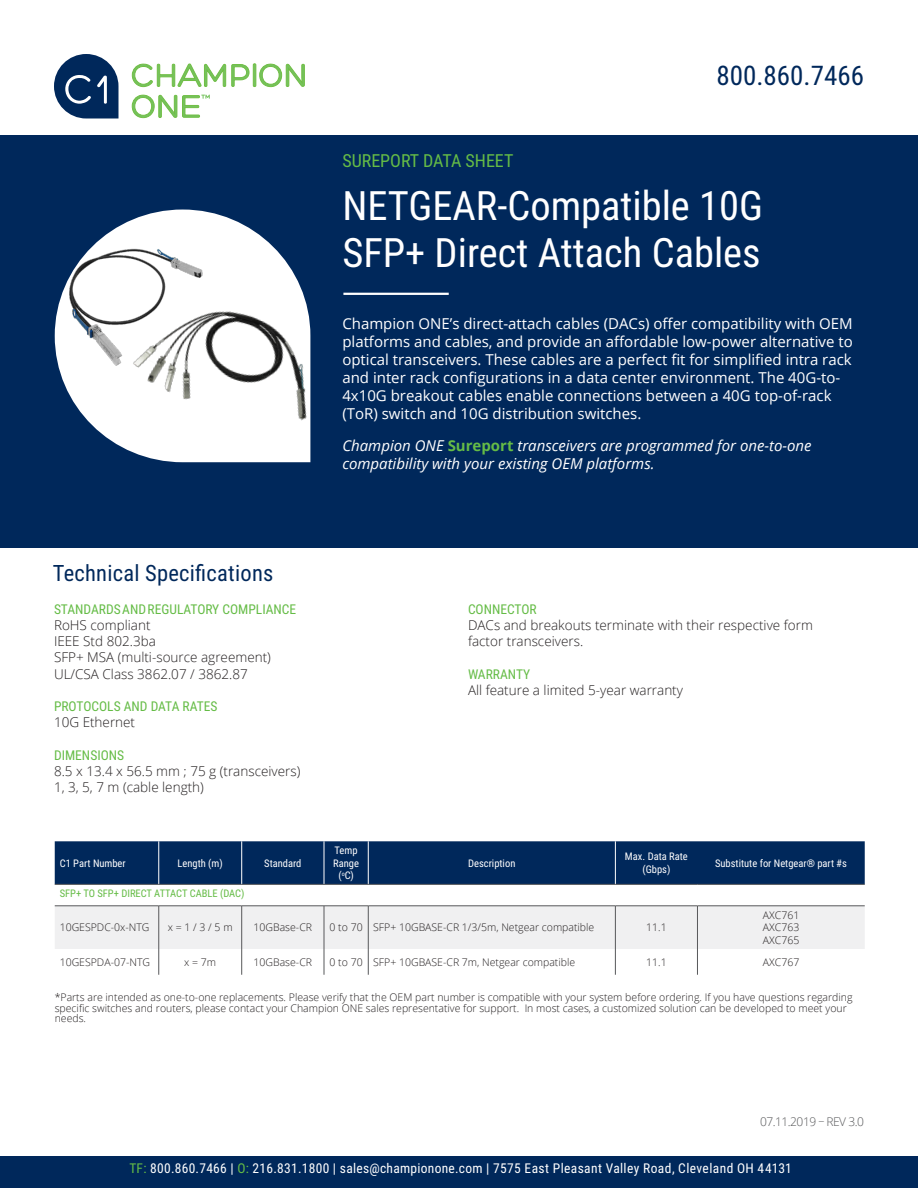
<style>
.page{position:relative;width:918px;height:1188px;background:#fff}
.page>*{position:absolute;margin:0;border:0;box-sizing:border-box;transform-origin:0 0}
.t1{font:40.5px "Roboto Condensed";color:#fff}
.t2{font:27px "Roboto Condensed";color:#00285b}
.t3{font:22.5px "Roboto Condensed";letter-spacing:.01em;color:#00285b}
.t4{font:18px "Roboto Condensed";color:#65bc46}
.Intro_Challenge_Text{font:15px/18px "Open Sans";color:#fff}
.Intro_Challenge_Text-2{font:italic 15px/18px "Open Sans";color:#fff}
.t5{font:300 13.5px/16.2px "Open Sans";color:#231f20}
.t6{font:13.5px "Roboto Condensed";letter-spacing:.02em;color:#fff}
.t7{font:13.5px "Roboto Condensed";color:#65bc46}
.t8{font:300 12px "Open Sans";letter-spacing:-.04em;color:#57585a}
.t9{font:300 10.5px/10.5px "Open Sans";color:#231f20}
.t10{font:10.5px/12.6px "Roboto Condensed";color:#fff;text-align:center}
.t11{font:10.5px "Roboto Condensed";color:#65bc46}
.s1{font-weight:700;font-style:normal;color:#65bc46}
.s2{color:#65bc46}
</style>
<div class="page">
<svg style="left:132px;top:63px;width:173px;height:24px"></svg>
<svg style="left:132px;top:94px;width:78px;height:24px"></svg>
<svg style="left:54px;top:54px;width:65px;height:65px"></svg>
<div style="left:0;top:135px;width:918px;height:413px;background:#00285b"></div>
<svg style="left:55px;top:210px;width:228px;height:231px;fill:#fff"></svg>
<hr style="left:343px;top:293px;width:106px;height:2px;background:#fff">
<div style="left:0;top:1157px;width:918px;height:31px;background:#00285b"></div>
<img style="left:66px;top:244px;width:138px;height:124px">
<img style="left:111px;top:257px;width:239px;height:205px">
<div style="left:55px;top:841px;width:810px;height:43px;background:#00285b"></div>
<hr style="left:159px;top:841px;width:1px;height:43px;background:#fff">
<hr style="left:241px;top:841px;width:1px;height:43px;background:#fff">
<hr style="left:324px;top:841px;width:1px;height:43px;background:#fff">
<hr style="left:368px;top:841px;width:1px;height:43px;background:#fff">
<hr style="left:615px;top:841px;width:1px;height:43px;background:#fff">
<hr style="left:55px;top:884px;width:104px;height:1px;background:#57585a">
<hr style="left:159px;top:884px;width:83px;height:1px;background:#57585a">
<hr style="left:242px;top:884px;width:82px;height:1px;background:#57585a">
<hr style="left:324px;top:884px;width:44px;height:1px;background:#57585a">
<hr style="left:368px;top:884px;width:247px;height:1px;background:#57585a">
<hr style="left:615px;top:884px;width:82px;height:1px;background:#57585a">
<hr style="left:697px;top:884px;width:168px;height:1px;background:#57585a">
<svg style="left:55px;top:906px;width:810px;height:69px"></svg>
<p class="t4" style="left:342px;top:148px;width:173px">SUREPORT DATA SHEET</p>
<h2 class="t2" style="left:717px;top:56px;width:149px">800.860.7466</h2>
<p class="t1" style="left:342px;top:178px;width:422px">NETGEAR-Compatible 10G</p>
<p class="t1" style="left:342px;top:224px;width:420px">SFP+ Direct Attach Cables</p>
<p class="Intro_Challenge_Text" style="left:342px;top:315px;width:512px">Champion ONE’s direct-attach cables (DACs) offer compatibility with OEM platforms and cables, and provide an affordable low-power alternative to optical transceivers. These cables are a perfect fit for simplified intra rack and inter rack configurations in a data center environment. The 40G-to-4x10G breakout cables enable connections between a 40G top-of-rack (ToR) switch and 10G distribution switches.</p>
<p class="Intro_Challenge_Text-2" style="left:342px;top:436px;width:471px">Champion ONE <span class="s1">Sureport</span> transceivers are programmed for one-to-one compatibility with your existing OEM platforms.</p>
<p class="t3" style="left:53px;top:557px;width:222px">Technical Specifications</p>
<p class="t7" style="left:54px;top:600px;width:244px">STANDARDS AND REGULATORY COMPLIANCE</p>
<p class="t5" style="left:54px;top:617px;width:98px">RoHS compliant</p>
<p class="t5" style="left:54px;top:633px;width:103px">IEEE Std 802.3ba</p>
<p class="t5" style="left:54px;top:649px;width:218px">SFP+ MSA (multi-source agreement)</p>
<p class="t5" style="left:54px;top:665px;width:195px">UL/CSA Class 3862.07 / 3862.87</p>
<p class="t7" style="left:54px;top:697px;width:165px">PROTOCOLS AND DATA RATES</p>
<p class="t5" style="left:54px;top:714px;width:83px">10G Ethernet</p>
<p class="t7" style="left:54px;top:745px;width:72px">DIMENSIONS</p>
<p class="t5" style="left:54px;top:763px;width:248px">8.5 x 13.4 x 56.5 mm ; 75 g (transceivers)<br>1, 3, 5, 7 m (cable length)</p>
<p class="t10" style="left:60px;top:856px;width:68px">C1 Part Number</p>
<p class="t10" style="left:178px;top:856px;width:47px">Length (m)</p>
<p class="t10" style="left:264px;top:856px;width:39px">Standard</p>
<p class="t10" style="left:333px;top:844px;width:27px">Temp<br>Range (<sup>o</sup>C)</p>
<p class="t7" style="left:468px;top:600px;width:70px">CONNECTOR</p>
<p class="t5" style="left:468px;top:617px;width:346px">DACs and breakouts terminate with their respective form</p>
<p class="t5" style="left:468px;top:633px;width:117px">factor transceivers.</p>
<p class="t7" style="left:468px;top:665px;width:64px">WARRANTY</p>
<p class="t5" style="left:468px;top:682px;width:217px">All feature a limited 5-year warranty</p>
<p class="t10" style="left:468px;top:856px;width:49px">Description</p>
<p class="t10" style="left:625px;top:850px;width:64px">Max. Data Rate (Gbps)</p>
<p class="t10" style="left:715px;top:856px;width:133px">Substitute for Netgear® part #s</p>
<p class="t11" style="left:60px;top:886px;width:186px">SFP+ TO SFP+ DIRECT ATTACT CABLE (DAC)</p>
<p class="t9" style="left:60px;top:922px;width:91px">10GESPDC-0x-NTG</p>
<p class="t9" style="left:168px;top:922px;width:66px">x = 1 / 3 / 5 m</p>
<p class="t9" style="left:254px;top:922px;width:60px">10GBase-CR</p>
<p class="t9" style="left:330px;top:922px;width:35px">0 to 70</p>
<p class="t9" style="left:373px;top:922px;width:223px">SFP+ 10GBASE-CR 1/3/5m, Netgear compatible</p>
<p class="t9" style="left:646px;top:922px;width:22px">11.1</p>
<p class="t9" style="left:763px;top:909px;width:38px">AXC761</p>
<p class="t9" style="left:763px;top:922px;width:38px">AXC763</p>
<p class="t9" style="left:763px;top:935px;width:38px">AXC765</p>
<p class="t9" style="left:60px;top:957px;width:92px">10GESPDA-07-NTG</p>
<p class="t9" style="left:184px;top:957px;width:33px">x = 7m</p>
<p class="t9" style="left:254px;top:957px;width:60px">10GBase-CR</p>
<p class="t9" style="left:330px;top:957px;width:35px">0 to 70</p>
<p class="t9" style="left:373px;top:957px;width:203px">SFP+ 10GBASE-CR 7m, Netgear compatible</p>
<p class="t9" style="left:646px;top:957px;width:22px">11.1</p>
<p class="t9" style="left:763px;top:957px;width:38px">AXC767</p>
<p class="t9" style="left:55px;top:992px;width:799px">*Parts are intended as one-to-one replacements. Please verify that the OEM part number is compatible with your system before ordering. If you have questions regarding specific switches and routers, please contact your Champion ONE sales representative for support. In most cases, a customized solution can be developed to meet your needs.</p>
<p class="t8" style="left:760px;top:1114px;width:105px">07.11.2019 – REV 3.0</p>
<p class="t6" style="left:129px;top:1159px;width:664px"><span class="s2">TF:</span> 800.860.7466 | <span class="s2">O:</span> 216.831.1800 | sales@championone.com | 7575 East Pleasant Valley Road, Cleveland OH 44131</p>
</div>
